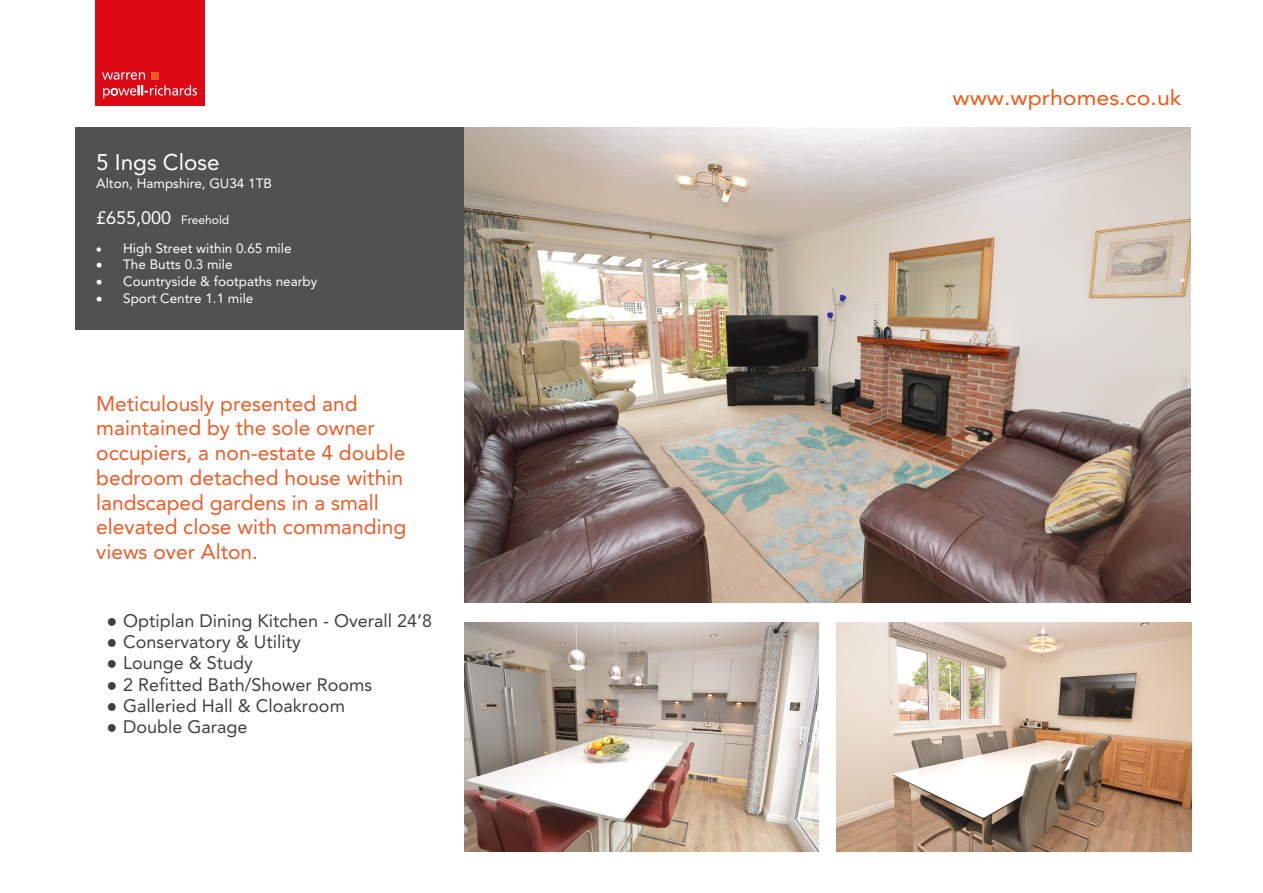
<style>
.page{position:relative;width:1263px;height:893px;background:#fff}
.page>*{position:absolute;margin:0;border:0;box-sizing:border-box;transform-origin:0 0}
.t1{font:22.5px "Avenir LT Std";color:#fff}
.t2{font:21px/24.8px "Avenir LT Std";color:#eb5b25}
.t3{font:21px "Avenir LT Std";color:#f25513;scale:1.11 1}
.t4{font:18px "Avenir LT Std";color:#404040}
.t5{font:18px "Avenir LT Std";color:#fff}
.t6{font:13.5px "Avenir LT Std";color:#fff}
.s1{font-size:12px}
.s2{font-family:"Times New Roman"}
</style>
<div class="page">
<div style="left:96px;top:0;width:109px;height:105px;background:#dc0814"></div>
<svg style="left:102px;top:72px;width:95px;height:26px"></svg>
<div style="left:151px;top:72px;width:8px;height:8px;background:#eb5b25"></div>
<div style="left:76px;top:127px;width:392px;height:203px;background:#515151"></div>
<img style="left:465px;top:128px;width:725px;height:475px">
<img style="left:465px;top:622px;width:354px;height:230px">
<img style="left:837px;top:622px;width:354px;height:230px">
<p class="t1" style="left:96px;top:153px;width:125px">5 Ings Close</p>
<p class="t6" style="left:96px;top:178px;width:177px">Alton, Hampshire, GU34 1TB</p>
<p class="t5" style="left:96px;top:211px;width:135px">£655,000 <span class="s1">Freehold</span></p>
<p class="t6" style="left:96px;top:242px;width:197px">• High Street within 0.65 mile</p>
<p class="t6" style="left:96px;top:259px;width:138px">• The Butts 0.3 mile</p>
<p class="t6" style="left:96px;top:276px;width:223px">• Countryside &amp; footpaths nearby</p>
<p class="t6" style="left:96px;top:293px;width:159px">• Sport Centre 1.1 mile</p>
<p class="t2" style="left:96px;top:393px;width:311px">Meticulously presented and maintained by the sole owner occupiers, a non-estate 4 double bedroom detached house within landscaped gardens in a small elevated close with commanding views over Alton.</p>
<p class="t4" style="left:106px;top:613px;width:327px"><span class="s2">●</span> Optiplan Dining Kitchen - Overall 24’8</p>
<p class="t4" style="left:106px;top:634px;width:196px"><span class="s2">●</span> Conservatory &amp; Utility</p>
<p class="t4" style="left:106px;top:656px;width:148px"><span class="s2">●</span> Lounge &amp; Study</p>
<p class="t4" style="left:106px;top:677px;width:267px"><span class="s2">●</span> 2 Refitted Bath/Shower Rooms</p>
<p class="t4" style="left:106px;top:698px;width:240px"><span class="s2">●</span> Galleried Hall &amp; Cloakroom</p>
<p class="t4" style="left:106px;top:720px;width:143px"><span class="s2">●</span> Double Garage</p>
<p class="t3" style="left:952px;top:89px;width:208px">www.wprhomes.co.uk</p>
</div>
